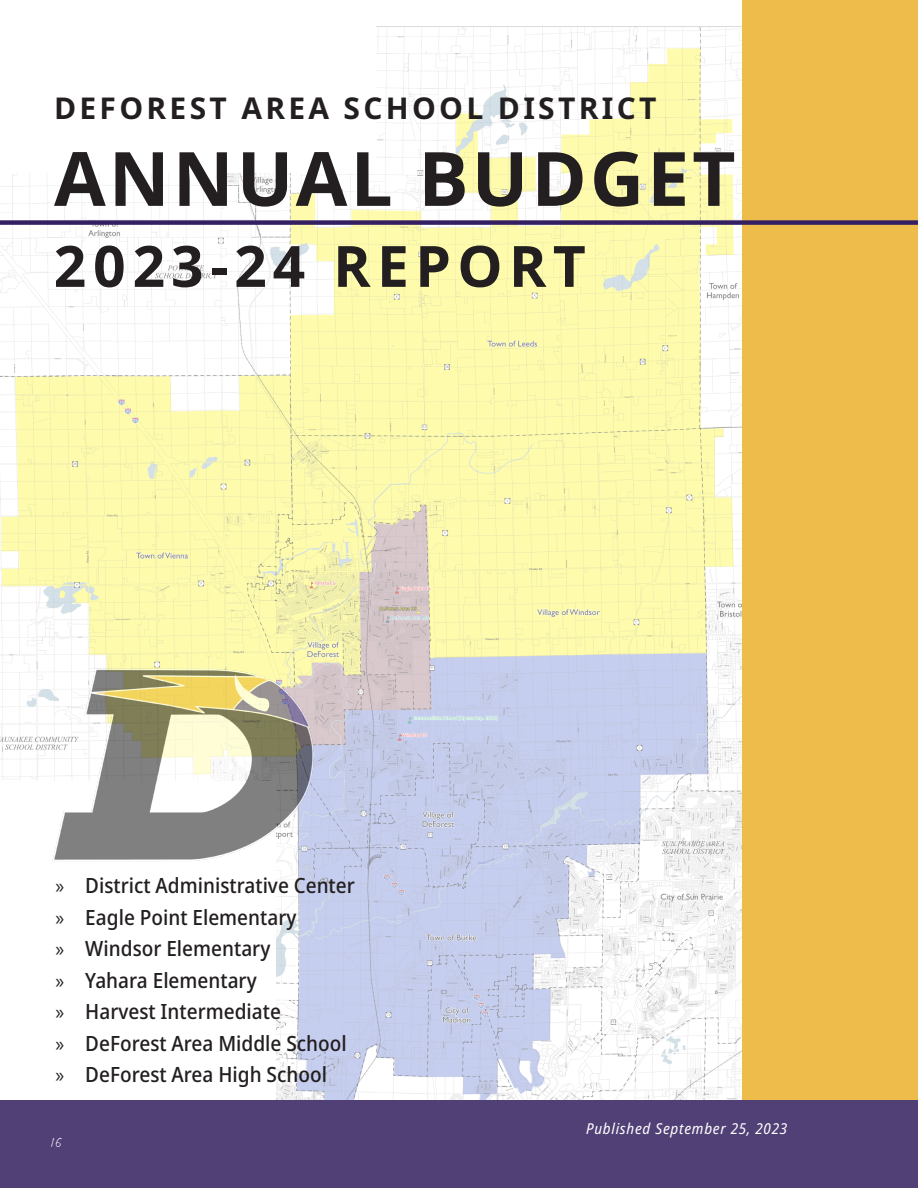
<style>
.page{position:relative;width:918px;height:1188px;background:#fff}
.page>*{position:absolute;margin:0;border:0;box-sizing:border-box;transform-origin:0 0}
.Annual_Report{font:700 75px "Noto Sans";letter-spacing:.04em;color:#231f20}
.Annual_Report-2{font:700 57px "Noto Sans";letter-spacing:.11em;color:#231f20}
.Annual_Report-3{font:700 30px "Noto Sans";letter-spacing:.11em;color:#231f20}
.t1{font:500 semi-condensed 21px "Noto Sans";color:#231f20}
.FOOTER_sanserif_blac{font:italic semi-condensed 15px "Noto Sans";letter-spacing:.05em;color:#fff}
.t2{font:15px "Adobe Handwriting Frank";color:#fff}
.s1{font-family:"Myriad Pro";font-weight:400;font-stretch:normal}
</style>
<div class="page">
<img style="left:0;top:26px;width:742px;height:1074px">
<div style="left:0;top:0;width:375px;height:172px;background:#fff"></div>
<div style="left:0;top:781px;width:276px;height:381px;background:#fff"></div>
<div style="left:742px;top:0;width:176px;height:1188px;background:#eebc4a"></div>
<div style="left:0;top:1100px;width:918px;height:88px;background:#514076"></div>
<div style="left:0;top:220px;width:918px;height:5px;background:#341f62"></div>
<img style="left:0;top:617px;width:393px;height:298px">
<p class="Annual_Report-3" style="left:54px;top:87px;width:604px">DEFOREST AREA SCHOOL DISTRICT</p>
<p class="Annual_Report" style="left:54px;top:126px;width:683px">ANNUAL BUDGET</p>
<p class="Annual_Report-2" style="left:54px;top:226px;width:533px">2023-24 REPORT</p>
<p class="t1" style="left:56px;top:871px;width:301px"><span class="s1">»</span> District Administrative Center</p>
<p class="t1" style="left:56px;top:902px;width:242px"><span class="s1">»</span> Eagle Point Elementary</p>
<p class="t1" style="left:56px;top:934px;width:216px"><span class="s1">»</span> Windsor Elementary</p>
<p class="t1" style="left:56px;top:965px;width:203px"><span class="s1">»</span> Yahara Elementary</p>
<p class="t1" style="left:56px;top:997px;width:227px"><span class="s1">»</span> Harvest Intermediate</p>
<p class="t1" style="left:56px;top:1028px;width:293px"><span class="s1">»</span> DeForest Area Middle School</p>
<p class="t1" style="left:56px;top:1060px;width:273px"><span class="s1">»</span> DeForest Area High School</p>
<p class="t2" style="left:50px;top:1132px;width:13px">16</p>
<p class="FOOTER_sanserif_blac" style="left:586px;top:1118px;width:203px">Published September 25, 2023</p>
</div>
